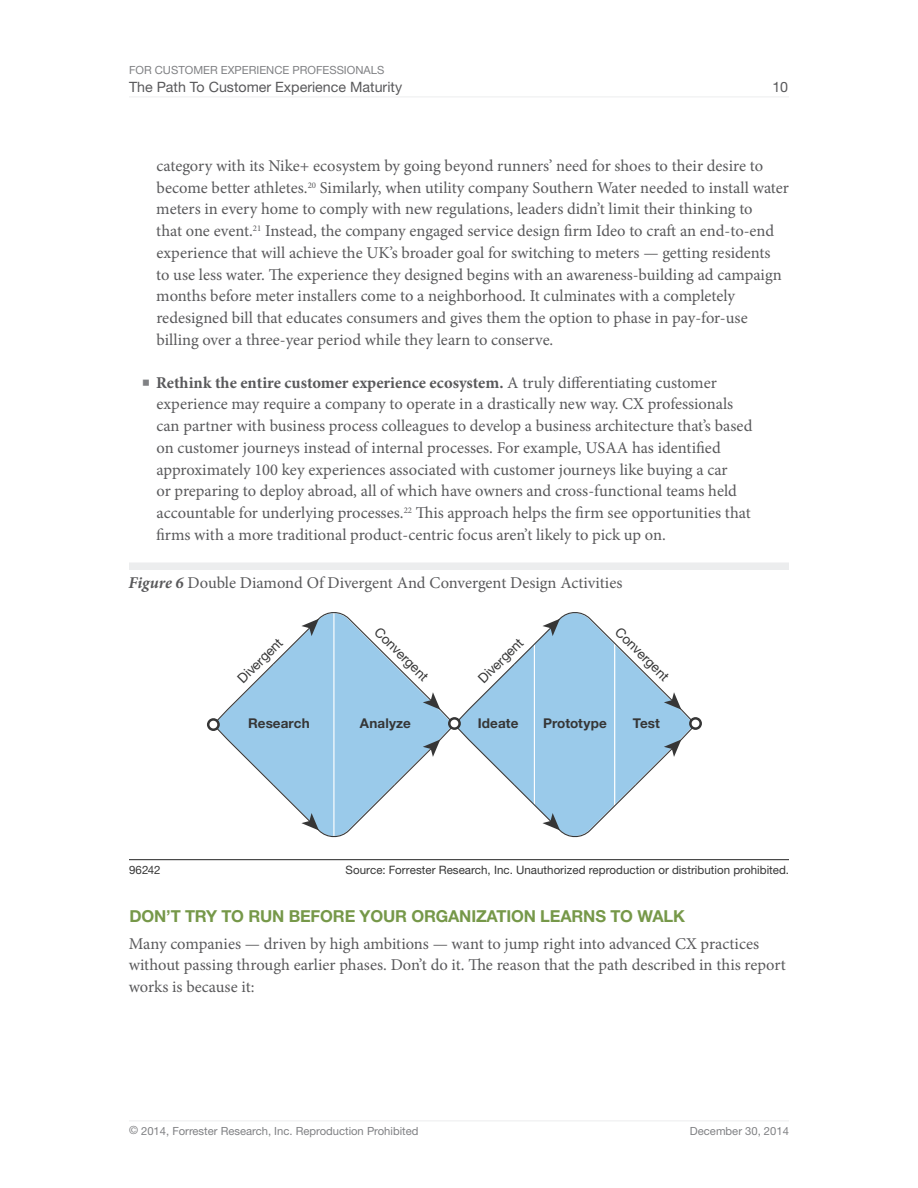
<style>
.page{position:relative;width:918px;height:1188px;background:#fff}
.page>*{position:absolute;margin:0;border:0;box-sizing:border-box;transform-origin:0 0}
.t1{font:16.5px/21.8px "Minion Pro";color:#59595b}
.t2{font:700 16.5px "Helvetica Neue LT Std";letter-spacing:-.01em;color:#769849}
.t3{font:14.25px "Helvetica Neue LT Std";color:#59595b}
.t4{font:13.5px "Helvetica Neue LT Std";color:#363636}
.t5{font:700 13.5px "Helvetica Neue LT Std";letter-spacing:.01em;color:#363636}
.t6{font:11.55px "Helvetica Neue LT Std";color:#363636}
.t7{font:11.25px "Helvetica Neue LT Std";color:#808184}
.s1{font-weight:700;font-size:21px;color:#808184}
.s2{font-weight:700}
.s3{font-weight:700;font-style:italic}
</style>
<div class="page">
<hr style="left:129px;top:97px;width:660px;height:1px;background:#ecedee">
<hr style="left:129px;top:1120px;width:660px;height:1px;background:#ecedee">
<div style="left:129px;top:562px;width:660px;height:8px;background:#ecedee"></div>
<hr style="left:129px;top:859px;width:660px;height:1px;background:#363636">
<svg style="left:216px;top:612px;width:477px;height:226px"></svg>
<svg style="left:448px;top:717px;width:13px;height:13px"></svg>
<div style="left:451px;top:720px;width:7px;height:7px;background:#fff;border-radius:50%"></div>
<svg style="left:207px;top:718px;width:13px;height:13px"></svg>
<div style="left:209px;top:721px;width:8px;height:7px;background:#fff;border-radius:50%"></div>
<svg style="left:689px;top:717px;width:13px;height:13px"></svg>
<div style="left:692px;top:720px;width:7px;height:7px;background:#fff;border-radius:50%"></div>
<p class="t7" style="left:129px;top:63px;width:257px">For Customer Experience Professionals</p>
<p class="t3" style="left:129px;top:78px;width:275px">The Path To Customer Experience M aturity</p>
<p class="t3" style="left:772px;top:78px;width:17px">10</p>
<p class="t1" style="left:156px;top:155px;width:634px">category with its Nike+ ecosystem by going beyond runners’ need for shoes to their desire to become better athletes.<sup>20</sup> Similarly, when utility company Southern Water needed to install water meters in every home to comply with new regulations, leaders didn’t limit their thinking to<br>that one event.<sup>21</sup> Instead, the company engaged service design firm Ideo to craft an end-to-end experience that will achieve the UK’s broader goal for switching to meters — getting residents<br>to use less water. The experience they designed begins with an awareness-building ad campaign months before meter installers come to a neighborhood. It culminates with a completely redesigned bill that educates consumers and gives them the option to phase in pay-for-use billing over a three-year period while they learn to conserve.</p>
<p class="t1" style="left:156px;top:372px;width:598px;text-indent:-14px"><span class="s1">■</span> <span class="s2">Rethink the entire customer experience ecosystem.</span> A truly differentiating customer experience may require a company to operate in a drastically new way. CX professionals can partner with business process colleagues to develop a business architecture that’s based on customer journeys instead of internal processes. For example, USAA has identified approximately 100 key experiences associated with customer journeys like buying a car<br>or preparing to deploy abroad, all of which have owners and cross-functional teams held accountable for underlying processes.<sup>22</sup> This approach helps the firm see opportunities that firms with a more traditional product-centric focus aren’t likely to pick up on.</p>
<p class="t1" style="left:129px;top:572px;width:495px"><span class="s3">Figure 6</span> Double Diamond Of Divergent And Convergent Design Activities</p>
<p class="t4" style="left:234px;top:675px;width:59px;rotate:-45deg">Divergent</p>
<p class="t4" style="left:383px;top:624px;width:71px;rotate:45deg">Convergent</p>
<p class="t4" style="left:475px;top:675px;width:59px;rotate:-45deg">Divergent</p>
<p class="t4" style="left:623px;top:624px;width:71px;rotate:45deg">Convergent</p>
<p class="t5" style="left:248px;top:715px;width:63px">RESEARCH</p>
<p class="t5" style="left:360px;top:715px;width:52px">ANALYZE</p>
<p class="t5" style="left:478px;top:715px;width:42px">IDEATE</p>
<p class="t5" style="left:633px;top:715px;width:29px">TEST</p>
<p class="t5" style="left:543px;top:715px;width:65px">PROTOTYPE</p>
<p class="t6" style="left:129px;top:863px;width:33px">96242</p>
<p class="t6" style="left:346px;top:863px;width:445px">Source: Forrester Research, Inc. Unauthorized reproduction or distribution prohibited.</p>
<p class="t2" style="left:130px;top:906px;width:193px">DON ’T TRY TO RUN BEFOR</p>
<p class="t2" style="left:345px;top:906px;width:163px">E YOUR ORGANIZATION</p>
<p class="t2" style="left:540px;top:906px;width:135px">LEARNS TO WALK</p>
<p class="t1" style="left:129px;top:932px;width:659px">Many companies — driven by high ambitions — want to jump right into advanced CX practices without passing through earlier phases. Don’t do it. The reason that the path described in this report works is because it:</p>
<p class="t7" style="left:129px;top:1124px;width:291px">© 2014, Forrester Research, Inc. Reproduction Prohibited</p>
<p class="t7" style="left:690px;top:1124px;width:101px">December 30, 2014</p>
</div>
